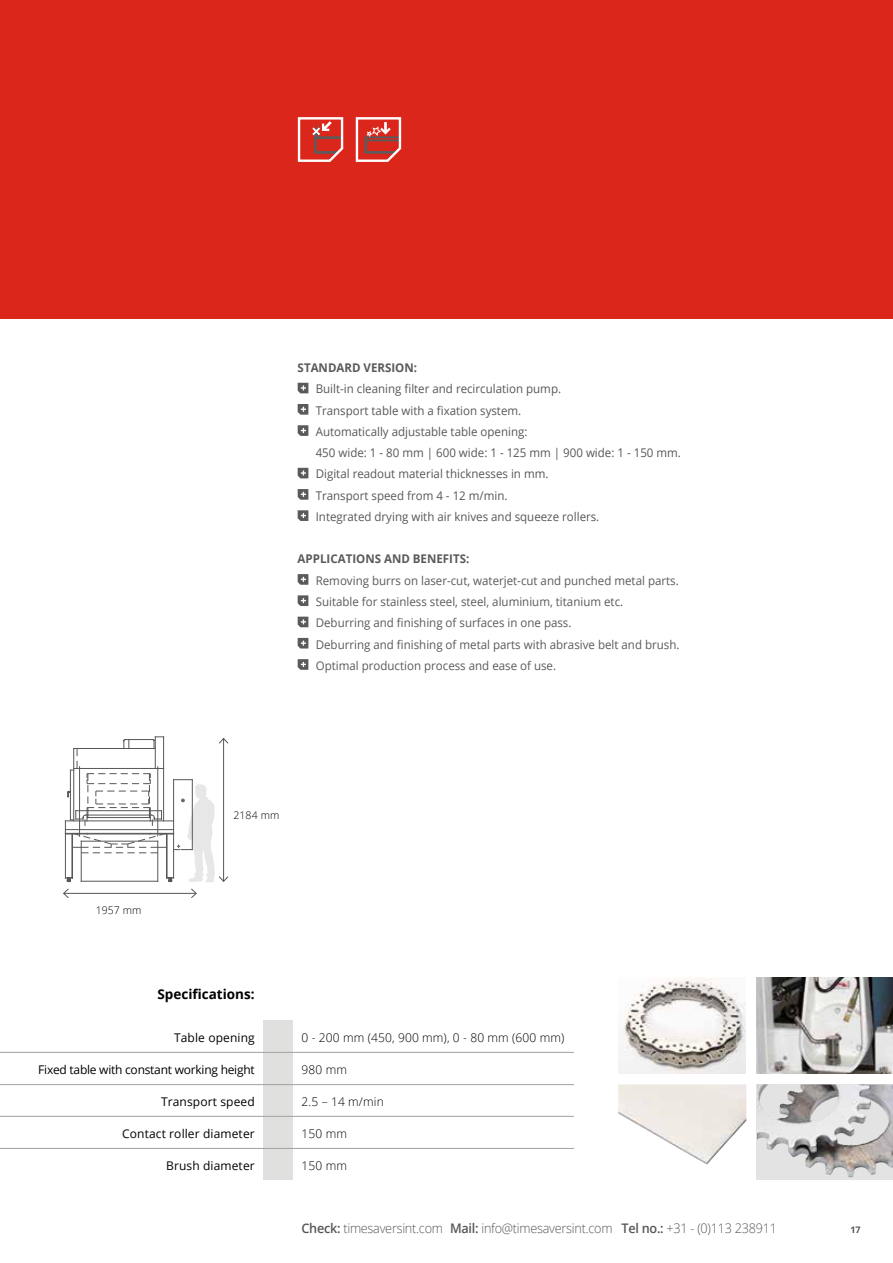
<style>
.page{position:relative;width:893px;height:1263px;background:#fff}
.page>*{position:absolute;margin:0;border:0;box-sizing:border-box;transform-origin:0 0}
.t1{font:700 13.5px "Open Sans";color:#000}
.t2{font:300 13.2px "Open Sans";letter-spacing:-.02em;color:#575756;scale:.96 1}
.t3{font:12px/21.3px "Open Sans";color:#575756;scale:.96 1}
.t4{font:12px/21.3px "Open Sans";color:#5a5a59;scale:.96 1}
.t5{font:12px "Open Sans";letter-spacing:.01em;color:#000}
.t6{font:300 12px "Open Sans";letter-spacing:.01em;color:#000}
.t7{font:700 12px "Open Sans";color:#5a5a59;scale:.96 1}
.t8{font:12px "Open Sans";letter-spacing:-.02em;color:#000}
.t9{font:300 10.5px "Open Sans";letter-spacing:.01em;color:#000}
.t10{font:700 9px "Open Sans";color:#575756}
.s1{font-weight:600}
</style>
<div class="page">
<div style="left:0;top:0;width:893px;height:319px;background:#db261b"></div>
<img style="left:618px;top:1084px;width:128px;height:81px">
<img style="left:618px;top:978px;width:128px;height:96px">
<img style="left:757px;top:978px;width:136px;height:96px">
<svg style="left:757px;top:1084px;width:136px;height:96px;background:#c2c0c0"></svg>
<img style="left:757px;top:1084px;width:46px;height:73px">
<svg style="left:65px;top:736px;width:164px;height:146px"></svg>
<hr style="left:64px;top:893px;width:132px;height:1px;background:#575756">
<svg style="left:191px;top:888px;width:6px;height:10px"></svg>
<svg style="left:63px;top:888px;width:6px;height:10px"></svg>
<div style="left:263px;top:1021px;width:30px;height:159px;background:#e0e0df"></div>
<hr style="left:0;top:1052px;width:574px;height:1px;background:#a1a1a1">
<hr style="left:0;top:1084px;width:574px;height:1px;background:#a1a1a1">
<hr style="left:0;top:1116px;width:574px;height:1px;background:#a1a1a1">
<hr style="left:0;top:1148px;width:574px;height:1px;background:#a1a1a1">
<svg style="left:298px;top:383px;width:10px;height:10px"></svg>
<svg style="left:298px;top:404px;width:10px;height:11px"></svg>
<svg style="left:298px;top:425px;width:10px;height:11px"></svg>
<svg style="left:298px;top:468px;width:10px;height:10px"></svg>
<svg style="left:298px;top:489px;width:10px;height:11px"></svg>
<svg style="left:298px;top:510px;width:10px;height:11px"></svg>
<svg style="left:298px;top:574px;width:10px;height:11px"></svg>
<svg style="left:298px;top:595px;width:10px;height:11px"></svg>
<svg style="left:298px;top:617px;width:10px;height:10px"></svg>
<svg style="left:298px;top:638px;width:10px;height:10px"></svg>
<svg style="left:298px;top:659px;width:10px;height:11px"></svg>
<svg style="left:298px;top:117px;width:45px;height:45px"></svg>
<svg style="left:356px;top:117px;width:45px;height:45px"></svg>
<p class="t7" style="left:298px;top:359px;width:126px">STANDARD VERSION:</p>
<p class="t3" style="left:316px;top:378px;width:382px">Built-in cleaning filter and recirculation pump.<br>Transport table with a fixation system.<br>Automatically adjustable table opening:<br>450 wide: 1 - 80 mm | 600 wide: 1 - 125 mm | 900 wide: 1 - 150 mm.<br>Digital readout material thicknesses in mm.<br>Transport speed from 4 - 12 m/min.<br>Integrated drying with air knives and squeeze rollers.</p>
<p class="t7" style="left:298px;top:551px;width:180px">APPLICATIONS AND BENEFITS:</p>
<p class="t4" style="left:316px;top:569px;width:380px">Removing burrs on laser-cut, waterjet-cut and punched metal parts.<br>Suitable for stainless steel, steel, aluminium, titanium etc.<br>Deburring and finishing of surfaces in one pass.<br>Deburring and finishing of metal parts with abrasive belt and brush.<br>Optimal production process and ease of use.</p>
<p class="t9" style="left:233px;top:808px;width:47px">2184 mm</p>
<p class="t9" style="left:96px;top:903px;width:47px">1957 mm</p>
<p class="t1" style="left:158px;top:985px;width:99px">Specifications:</p>
<p class="t5" style="left:174px;top:1029px;width:82px">Table opening</p>
<p class="t8" style="left:38px;top:1061px;width:218px">Fixed table with constant working height</p>
<p class="t5" style="left:161px;top:1093px;width:95px">Transport speed</p>
<p class="t5" style="left:122px;top:1125px;width:134px">Contact roller diameter</p>
<p class="t5" style="left:166px;top:1157px;width:90px">Brush diameter</p>
<p class="t6" style="left:302px;top:1029px;width:264px">0 - 200 mm (450, 900 mm), 0 - 80 mm (600 mm)</p>
<p class="t6" style="left:302px;top:1061px;width:47px">980 mm</p>
<p class="t6" style="left:302px;top:1093px;width:84px">2.5 – 14 m/min</p>
<p class="t6" style="left:302px;top:1125px;width:47px">150 mm</p>
<p class="t6" style="left:302px;top:1157px;width:47px">150 mm</p>
<p class="t2" style="left:301px;top:1219px;width:497px"><span class="s1">Check:</span> timesaversint.com <span class="s1">Mail:</span> info@timesaversint.com <span class="s1">Tel no.:</span> +31 - (0)113 238911</p>
<p class="t10" style="left:850px;top:1224px;width:12px">17</p>
</div>
